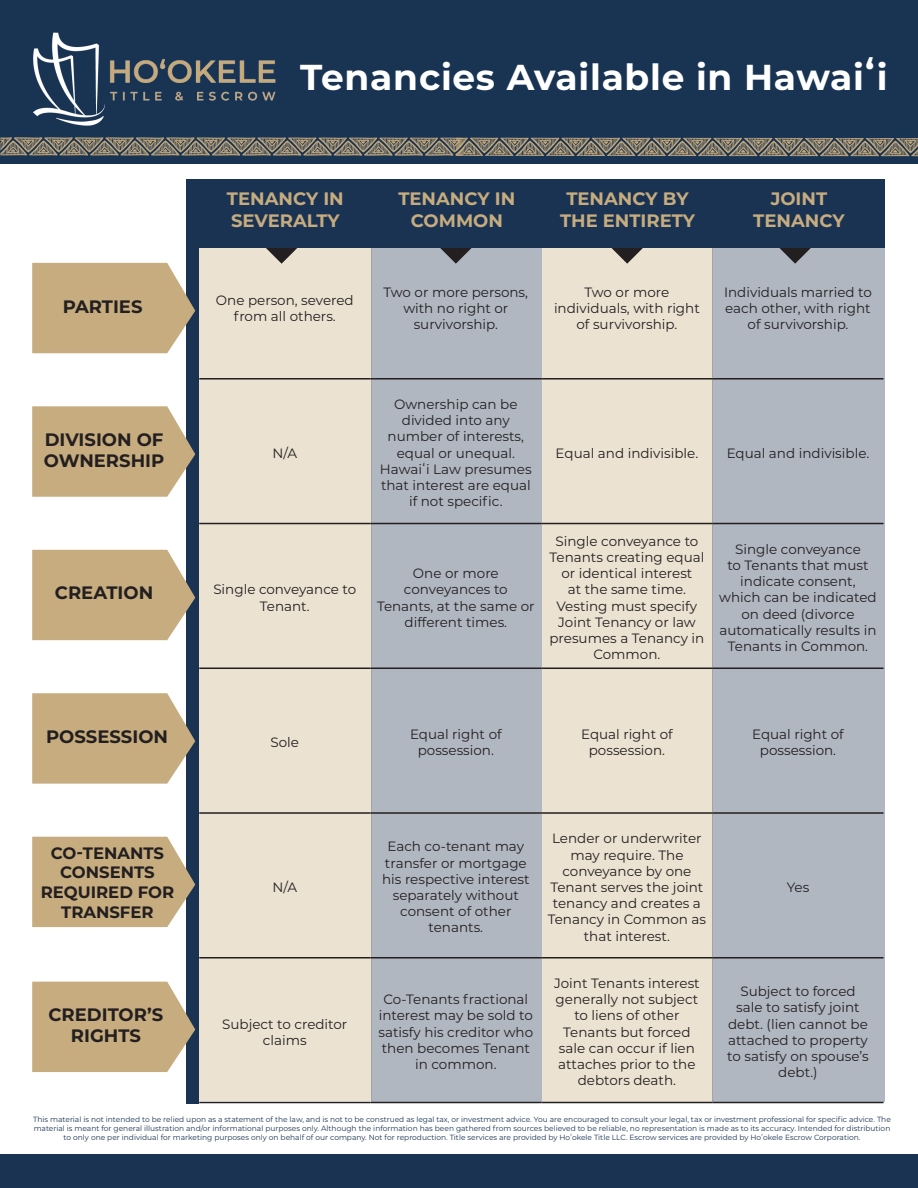
<style>
.page{position:relative;width:918px;height:1188px;background:#fff}
.page>*{position:absolute;margin:0;border:0;box-sizing:border-box;transform-origin:0 0}
.t1{font:700 36px "Montserrat";letter-spacing:.02em;color:#fff}
.t2{font:700 18px/21.6px "Montserrat";color:#c6ac7e;text-align:center}
.t3{font:700 18px/21.6px "Montserrat";color:#231f20}
.t4{font:700 16.5px/19.8px "Montserrat";color:#231f20;text-align:center}
.t5{font:13.5px/16.2px "Montserrat";color:#231f20;text-align:center}
.t6{font:7.5px/9px "Montserrat";color:#193353;text-align:center}
</style>
<div class="page">
<div style="left:199px;top:234px;width:173px;height:867px;background:#ebe2d1"></div>
<svg style="left:258px;top:247px;width:47px;height:17px"></svg>
<div style="left:542px;top:234px;width:171px;height:868px;background:#ebe2d1"></div>
<div style="left:199px;top:179px;width:173px;height:68px;background:#1a3353"></div>
<div style="left:372px;top:234px;width:170px;height:868px;background:#b0b7c1"></div>
<div style="left:713px;top:234px;width:172px;height:868px;background:#b0b7c1"></div>
<div style="left:0;top:0;width:918px;height:164px;background:#193353"></div>
<svg style="left:432px;top:247px;width:48px;height:17px"></svg>
<svg style="left:603px;top:247px;width:48px;height:17px"></svg>
<svg style="left:771px;top:247px;width:48px;height:17px"></svg>
<div style="left:372px;top:179px;width:170px;height:68px;background:#1a3353"></div>
<div style="left:713px;top:179px;width:172px;height:68px;background:#1a3353"></div>
<div style="left:542px;top:179px;width:171px;height:68px;background:#1a3353"></div>
<hr style="left:199px;top:378px;width:171px;height:2px;background:#231f20">
<hr style="left:370px;top:378px;width:171px;height:2px;background:#231f20">
<hr style="left:541px;top:378px;width:171px;height:2px;background:#231f20">
<hr style="left:712px;top:378px;width:172px;height:2px;background:#231f20">
<hr style="left:199px;top:523px;width:171px;height:1px;background:#231f20">
<hr style="left:370px;top:523px;width:171px;height:1px;background:#231f20">
<hr style="left:541px;top:523px;width:171px;height:1px;background:#231f20">
<hr style="left:712px;top:523px;width:172px;height:1px;background:#231f20">
<hr style="left:199px;top:668px;width:171px;height:1px;background:#231f20">
<hr style="left:370px;top:668px;width:171px;height:1px;background:#231f20">
<hr style="left:541px;top:668px;width:171px;height:1px;background:#231f20">
<hr style="left:712px;top:668px;width:172px;height:1px;background:#231f20">
<hr style="left:199px;top:812px;width:171px;height:2px;background:#231f20">
<hr style="left:370px;top:812px;width:171px;height:2px;background:#231f20">
<hr style="left:541px;top:812px;width:171px;height:2px;background:#231f20">
<hr style="left:712px;top:812px;width:172px;height:2px;background:#231f20">
<hr style="left:199px;top:957px;width:171px;height:2px;background:#231f20">
<hr style="left:370px;top:957px;width:171px;height:2px;background:#231f20">
<hr style="left:541px;top:957px;width:171px;height:2px;background:#231f20">
<hr style="left:712px;top:957px;width:172px;height:2px;background:#231f20">
<hr style="left:199px;top:1102px;width:171px;height:1px;background:#231f20">
<hr style="left:370px;top:1102px;width:171px;height:1px;background:#231f20">
<hr style="left:541px;top:1102px;width:171px;height:1px;background:#231f20">
<hr style="left:712px;top:1102px;width:172px;height:1px;background:#231f20">
<img style="left:0;top:137px;width:463px;height:19px">
<img style="left:456px;top:138px;width:462px;height:18px">
<div style="left:186px;top:179px;width:13px;height:924px;background:#1a3353"></div>
<svg style="left:32px;top:263px;width:163px;height:90px;background:#c0a981"></svg>
<svg style="left:32px;top:406px;width:163px;height:91px;background:#c0aa81"></svg>
<svg style="left:32px;top:550px;width:163px;height:90px;background:#c0a981"></svg>
<svg style="left:32px;top:693px;width:163px;height:91px;background:#c0aa81"></svg>
<svg style="left:32px;top:837px;width:163px;height:90px;background:#c0a981"></svg>
<svg style="left:32px;top:982px;width:163px;height:90px;background:#c0a981"></svg>
<div style="left:0;top:1154px;width:918px;height:34px;background:#1a3353"></div>
<img style="left:33px;top:32px;width:243px;height:94px">
<p class="t1" style="left:300px;top:52px;width:589px">Tenancies Available in Hawaiʻi</p>
<p class="t3" style="left:63px;top:295px;width:81px">PARTIES</p>
<p class="t3" style="left:44px;top:428px;width:122px">DIVISION OF<br>OWNERSHIP</p>
<p class="t3" style="left:55px;top:581px;width:100px">CREATION</p>
<p class="t3" style="left:46px;top:725px;width:124px">POSSESSION</p>
<p class="t4" style="left:41px;top:842px;width:135px">CO-TENANTS<br>CONSENTS<br>REQUIRED FOR<br>TRANSFER</p>
<p class="t3" style="left:48px;top:1003px;width:117px;text-align:center">CREDITOR’S<br>RIGHTS</p>
<p class="t2" style="left:227px;top:187px;width:118px;text-align:left">TENANCY IN<br>SEVERALTY</p>
<p class="t2" style="left:398px;top:187px;width:118px">TENANCY IN<br>COMMON</p>
<p class="t2" style="left:771px;top:187px;width:58px">JOINT</p>
<p class="t2" style="left:560px;top:187px;width:136px">TENANCY BY<br>THE ENTIRETY</p>
<p class="t2" style="left:753px;top:209px;width:93px">TENANCY</p>
<p class="t5" style="left:216px;top:291px;width:139px">One person, severed from all others.</p>
<p class="t5" style="left:384px;top:283px;width:146px">Two or more persons, with no right or survivorship.</p>
<p class="t5" style="left:554px;top:283px;width:147px">Two or more individuals, with right of survivorship.</p>
<p class="t5" style="left:724px;top:283px;width:150px">Individuals married to each other, with right of survivorship.</p>
<p class="t5" style="left:272px;top:444px;width:26px">N/A</p>
<p class="t5" style="left:213px;top:581px;width:144px">Single conveyance to<br>Tenant.</p>
<p class="t5" style="left:380px;top:396px;width:153px">Ownership can be divided into any number of interests, equal or unequal.<br>Hawaiʻi Law presumes that interest are equal if not specific.</p>
<p class="t5" style="left:377px;top:565px;width:159px">One or more conveyances to<br>Tenants, at the same or different times.</p>
<p class="t5" style="left:556px;top:444px;width:144px">Equal and indivisible.</p>
<p class="t5" style="left:727px;top:444px;width:144px">Equal and indivisible.</p>
<p class="t5" style="left:549px;top:532px;width:156px">Single conveyance to<br>Tenants creating equal or identical interest<br>at the same time.<br>Vesting must specify<br>Joint Tenancy or law presumes a Tenancy in<br>Common.</p>
<p class="t5" style="left:719px;top:540px;width:159px">Single conveyance<br>to Tenants that must indicate consent, which can be indicated on deed (divorce automatically results in<br>Tenants in Common.</p>
<p class="t5" style="left:271px;top:734px;width:30px">Sole</p>
<p class="t5" style="left:410px;top:726px;width:93px">Equal right of possession.</p>
<p class="t5" style="left:581px;top:726px;width:93px">Equal right of possession.</p>
<p class="t5" style="left:752px;top:726px;width:93px">Equal right of possession.</p>
<p class="t5" style="left:272px;top:879px;width:26px">N/A</p>
<p class="t5" style="left:222px;top:1015px;width:127px">Subject to creditor claims</p>
<p class="t5" style="left:382px;top:838px;width:149px">Each co-tenant may transfer or mortgage his respective interest separately without consent of other tenants.</p>
<p class="t5" style="left:548px;top:830px;width:160px">Lender or underwriter may require. The conveyance by one<br>Tenant serves the joint tenancy and creates a<br>Tenancy in Common as that interest.</p>
<p class="t5" style="left:787px;top:879px;width:24px">Yes</p>
<p class="t5" style="left:379px;top:991px;width:156px">Co-Tenants fractional interest may be sold to satisfy his creditor who then becomes Tenant in common.</p>
<p class="t5" style="left:554px;top:975px;width:147px">Joint Tenants interest generally not subject to liens of other<br>Tenants but forced sale can occur if lien attaches prior to the debtors death.</p>
<p class="t5" style="left:727px;top:983px;width:143px">Subject to forced sale to satisfy joint debt. (lien cannot be attached to property to satisfy on spouse’s debt.)</p>
<p class="t6" style="left:33px;top:1115px;width:859px">This material is not intended to be relied upon as a statement of the law, and is not to be construed as legal tax, or investment advice. You are encouraged to consult your legal, tax or investment professional for specific advice. The material is meant for general illustration and/or informational purposes only. Although the information has been gathered from sources believed to be reliable, no representation is made as to its accuracy. Intended for distribution to only one per individual for marketing purposes only on behalf of our company. Not for reproduction. Title services are provided by Hoʻokele Title LLC. Escrow services are provided by Hoʻokele Escrow Corporation.</p>
</div>
